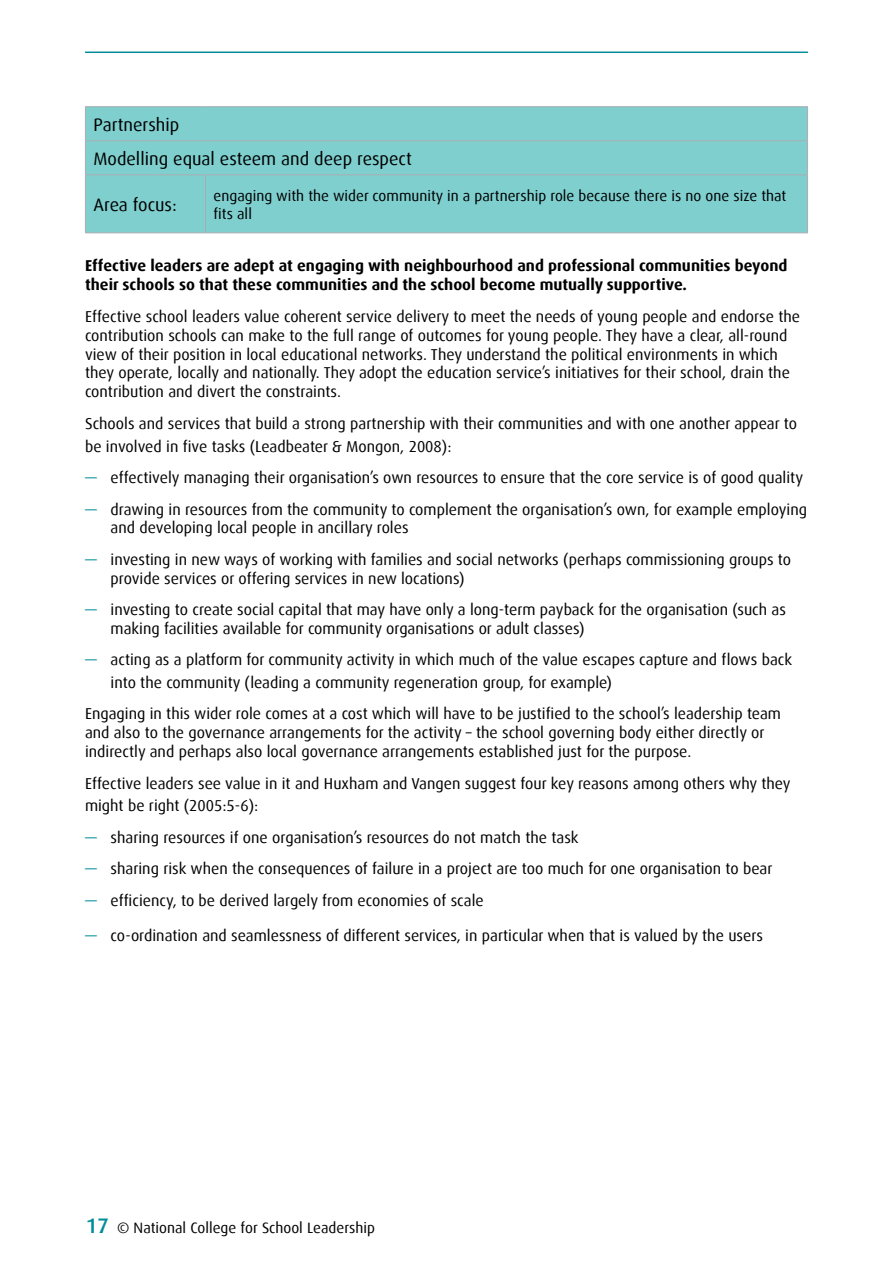
<style>
.page{position:relative;width:893px;height:1263px;background:#fff}
.page>*{position:absolute;margin:0;border:0;box-sizing:border-box;transform-origin:0 0}
.t1{font:18px/34px "Dax";color:#000}
.t2{font:15.75px/18.9px "Dax";color:#000}
.t3{font:700 15.75px/18.9px "Dax";color:#000}
.t4{font:15px/18px "Dax";color:#000}
.s1{color:#008c99}
.s2{font-weight:500;font-size:21px;color:#008c99}
</style>
<div class="page">
<hr style="left:85px;top:52px;width:723px;height:1px;background:#008c99">
<div style="left:86px;top:107px;width:721px;height:125px;background:#7fcfcf"></div>
<hr style="left:85px;top:106px;width:121px;height:1px;background:#abadb0">
<hr style="left:85px;top:107px;width:1px;height:33px;background:#abadb0">
<hr style="left:206px;top:106px;width:602px;height:1px;background:#abadb0">
<hr style="left:807px;top:107px;width:1px;height:33px;background:#abadb0">
<hr style="left:85px;top:140px;width:121px;height:1px;background:#abadb0">
<hr style="left:85px;top:141px;width:1px;height:33px;background:#abadb0">
<hr style="left:206px;top:140px;width:602px;height:1px;background:#abadb0">
<hr style="left:807px;top:141px;width:1px;height:33px;background:#abadb0">
<hr style="left:85px;top:174px;width:121px;height:1px;background:#abadb0">
<hr style="left:85px;top:175px;width:1px;height:57px;background:#abadb0">
<hr style="left:206px;top:174px;width:602px;height:1px;background:#abadb0">
<hr style="left:205px;top:175px;width:1px;height:57px;background:#abadb0">
<hr style="left:807px;top:175px;width:1px;height:57px;background:#abadb0">
<hr style="left:85px;top:232px;width:121px;height:1px;background:#abadb0">
<hr style="left:206px;top:232px;width:602px;height:1px;background:#abadb0">
<p class="t1" style="left:94px;top:108px;width:320px">Partnership<br>Modelling equal esteem and deep respect</p>
<p class="t1" style="left:94px;top:188px;width:85px">Area focus:</p>
<p class="t4" style="left:214px;top:187px;width:574px">engaging with the wider community in a partnership role because there is no one size that fits all</p>
<p class="t3" style="left:85px;top:256px;width:704px">Effective leaders are adept at engaging with neighbourhood and professional communities beyond their schools so that these communities and the school become mutually supportive.</p>
<p class="t2" style="left:85px;top:307px;width:716px">Effective school leaders value coherent service delivery to meet the needs of young people and endorse the contribution schools can make to the full range of outcomes for young people. They have a clear, all-round view of their position in local educational networks. They understand the political environments in which they operate, locally and nationally. They adopt the education service’s initiatives for their school, drain the contribution and divert the constraints.</p>
<p class="t2" style="left:85px;top:412px;width:714px;line-height:22.5px">Schools and services that build a strong partnership with their communities and with one another appear to be involved in five tasks (Leadbeater &amp; Mongon, 2008):</p>
<p class="t2" style="left:85px;top:468px;width:719px"><span class="s1">—</span> effectively managing their organisation’s own resources to ensure that the core service is of good quality</p>
<p class="t2" style="left:111px;top:500px;width:698px;text-indent:-26px"><span class="s1">—</span> drawing in resources from the community to complement the organisation’s own, for example employing and developing local people in ancillary roles</p>
<p class="t2" style="left:111px;top:550px;width:682px;text-indent:-26px"><span class="s1">—</span> investing in new ways of working with families and social networks (perhaps commissioning groups to provide services or offering services in new locations)</p>
<p class="t2" style="left:111px;top:600px;width:677px;text-indent:-26px"><span class="s1">—</span> investing to create social capital that may have only a long-term payback for the organisation (such as making facilities available for community organisations or adult classes)</p>
<p class="t2" style="left:111px;top:649px;width:683px;line-height:22.5px;text-indent:-26px"><span class="s1">—</span> acting as a platform for community activity in which much of the value escapes capture and flows back into the community (leading a community regeneration group, for example)</p>
<p class="t2" style="left:85px;top:705px;width:697px">Engaging in this wider role comes at a cost which will have to be justified to the school’s leadership team and also to the governance arrangements for the activity – the school governing body either directly or indirectly and perhaps also local governance arrangements established just for the purpose.</p>
<p class="t2" style="left:85px;top:772px;width:707px;line-height:22.5px">Effective leaders see value in it and Huxham and Vangen suggest four key reasons among others why they might be right (2005:5-6):</p>
<p class="t2" style="left:85px;top:828px;width:495px"><span class="s1">—</span> sharing resources if one organisation’s resources do not match the task</p>
<p class="t2" style="left:85px;top:860px;width:689px"><span class="s1">—</span> sharing risk when the consequences of failure in a project are too much for one organisation to bear</p>
<p class="t2" style="left:85px;top:891px;width:400px"><span class="s1">—</span> efficiency, to be derived largely from economies of scale</p>
<p class="t2" style="left:85px;top:926px;width:679px"><span class="s1">—</span> co-ordination and seamlessness of different services, in particular when that is valued by the users</p>
<p class="t4" style="left:86px;top:1219px;width:291px"><span class="s2">17</span> © National College for School Leadership</p>
</div>
